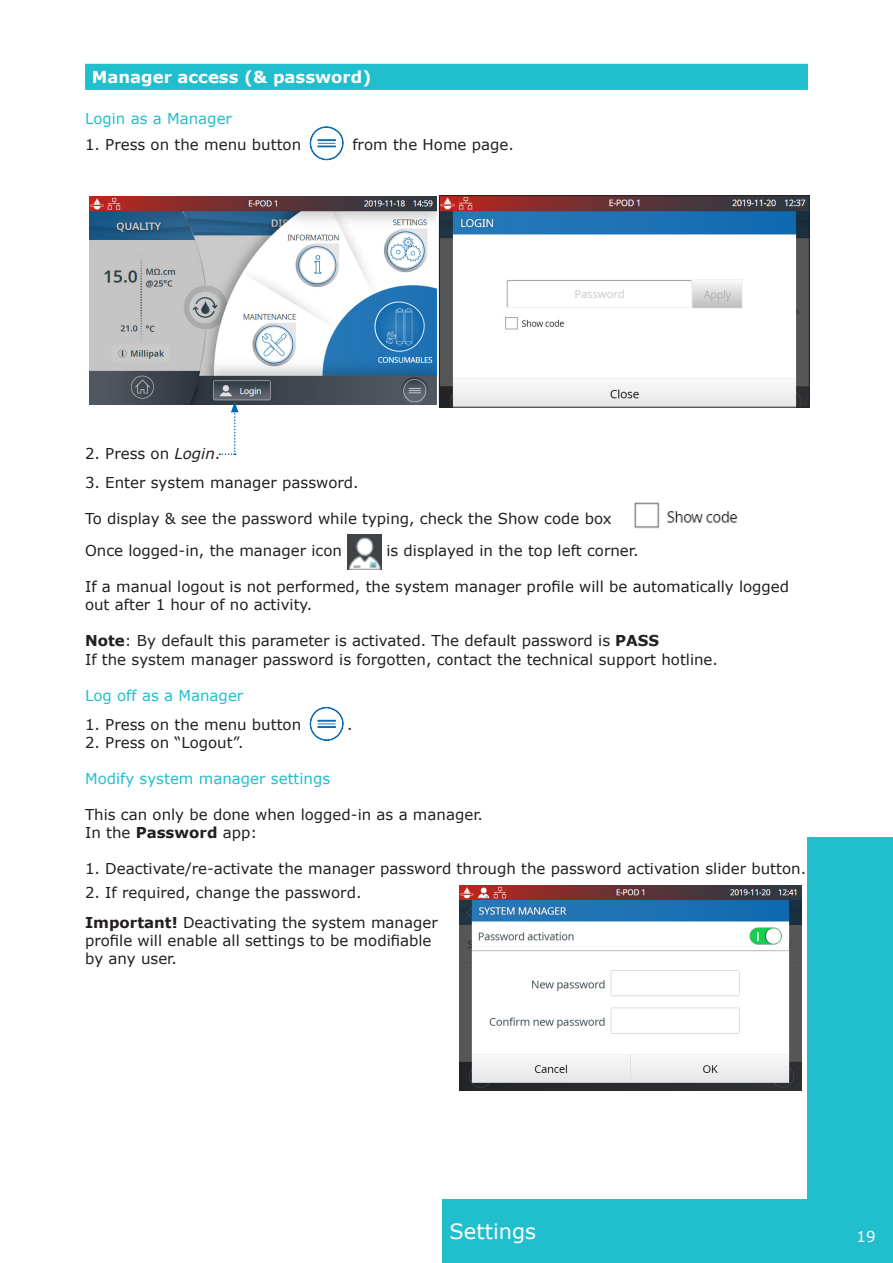
<style>
.page{position:relative;width:893px;height:1263px;background:#fff}
.page>*{position:absolute;margin:0;border:0;box-sizing:border-box;transform-origin:0 0}
.t1{font:21px "Verdana";color:#fff}
.Deck{font:700 16.5px "Verdana";color:#fff}
.Body_text{font:15px/18px "Verdana";color:#231f20}
.Body_text-2{font:15px "Verdana";color:#21bece}
.t2{font:15px "Verdana";color:#fff}
.s1{font-style:italic}
.s2{font-weight:700}
</style>
<div class="page">
<div style="left:442px;top:1199px;width:366px;height:64px;background:#21bece"></div>
<div style="left:808px;top:837px;width:85px;height:426px;background:#21bece"></div>
<div style="left:86px;top:65px;width:721px;height:24px;background:#21bece"></div>
<hr style="left:85px;top:64px;width:723px;height:1px;background:#21bece">
<hr style="left:85px;top:65px;width:2px;height:23px;background:#21bece">
<hr style="left:806px;top:65px;width:2px;height:23px;background:#21bece">
<hr style="left:85px;top:88px;width:723px;height:2px;background:#21bece">
<svg style="left:310px;top:126px;width:33px;height:34px"></svg>
<img style="left:90px;top:197px;width:346px;height:208px">
<img style="left:441px;top:197px;width:367px;height:209px">
<div style="left:439px;top:195px;width:371px;height:213px;border:1px solid #231f20"></div>
<img style="left:347px;top:534px;width:34px;height:35px">
<svg style="left:310px;top:707px;width:33px;height:34px"></svg>
<svg style="left:219px;top:402px;width:20px;height:53px"></svg>
<img style="left:459px;top:885px;width:342px;height:206px">
<img style="left:634px;top:502px;width:104px;height:27px">
<p class="Deck" style="left:92px;top:65px;width:281px">Manager access (&amp; password)</p>
<p class="Body_text-2" style="left:85px;top:109px;width:148px">Login as a Manager</p>
<p class="Body_text" style="left:85px;top:135px;width:218px">1. Press on the menu button</p>
<p class="Body_text" style="left:352px;top:135px;width:163px">from the Home page.</p>
<p class="Body_text" style="left:85px;top:444px;width:137px">2. Press on <span class="s1">Login</span>.</p>
<p class="Body_text" style="left:85px;top:473px;width:275px">3. Enter system manager password.</p>
<p class="Body_text" style="left:85px;top:509px;width:528px">To display &amp; see the password while typing, check the Show code box</p>
<p class="Body_text" style="left:85px;top:542px;width:258px">Once logged-in, the manager icon</p>
<p class="Body_text" style="left:386px;top:542px;width:254px">is displayed in the top left corner.</p>
<p class="Body_text" style="left:85px;top:578px;width:706px">If a manual logout is not performed, the system manager profile will be automatically logged out after 1 hour of no activity.</p>
<p class="Body_text" style="left:85px;top:632px;width:576px"><span class="s2">Note</span>: By default this parameter is activated. The default password is <span class="s2">PASS</span></p>
<p class="Body_text" style="left:85px;top:650px;width:634px">If the system manager password is forgotten, contact the technical support hotline.</p>
<p class="Body_text-2" style="left:85px;top:685px;width:160px">Log off as a Manager</p>
<p class="Body_text" style="left:85px;top:716px;width:218px">1. Press on the menu button</p>
<p class="Body_text" style="left:347px;top:716px;width:7px">.</p>
<p class="Body_text" style="left:85px;top:734px;width:160px">2. Press on “Logout”.</p>
<p class="Body_text-2" style="left:85px;top:768px;width:247px">Modify system manager settings</p>
<p class="Body_text" style="left:85px;top:806px;width:399px">This can only be done when logged-in as a manager.</p>
<p class="Body_text" style="left:85px;top:824px;width:174px">In the <span class="s2">Password</span> app:</p>
<p class="Body_text" style="left:85px;top:860px;width:723px">1. Deactivate/re-activate the manager password through the password activation slider button.</p>
<p class="Body_text" style="left:85px;top:884px;width:278px">2. If required, change the password.</p>
<p class="Body_text" style="left:85px;top:914px;width:354px"><span class="s2">Important!</span> Deactivating the system manager profile will enable all settings to be modifiable</p>
<p class="Body_text" style="left:85px;top:950px;width:93px">by any user.</p>
<h1 class="t1" style="left:450px;top:1217px;width:88px">Settings</h1>
<p class="t2" style="left:856px;top:1226px;width:21px">19</p>
</div>
